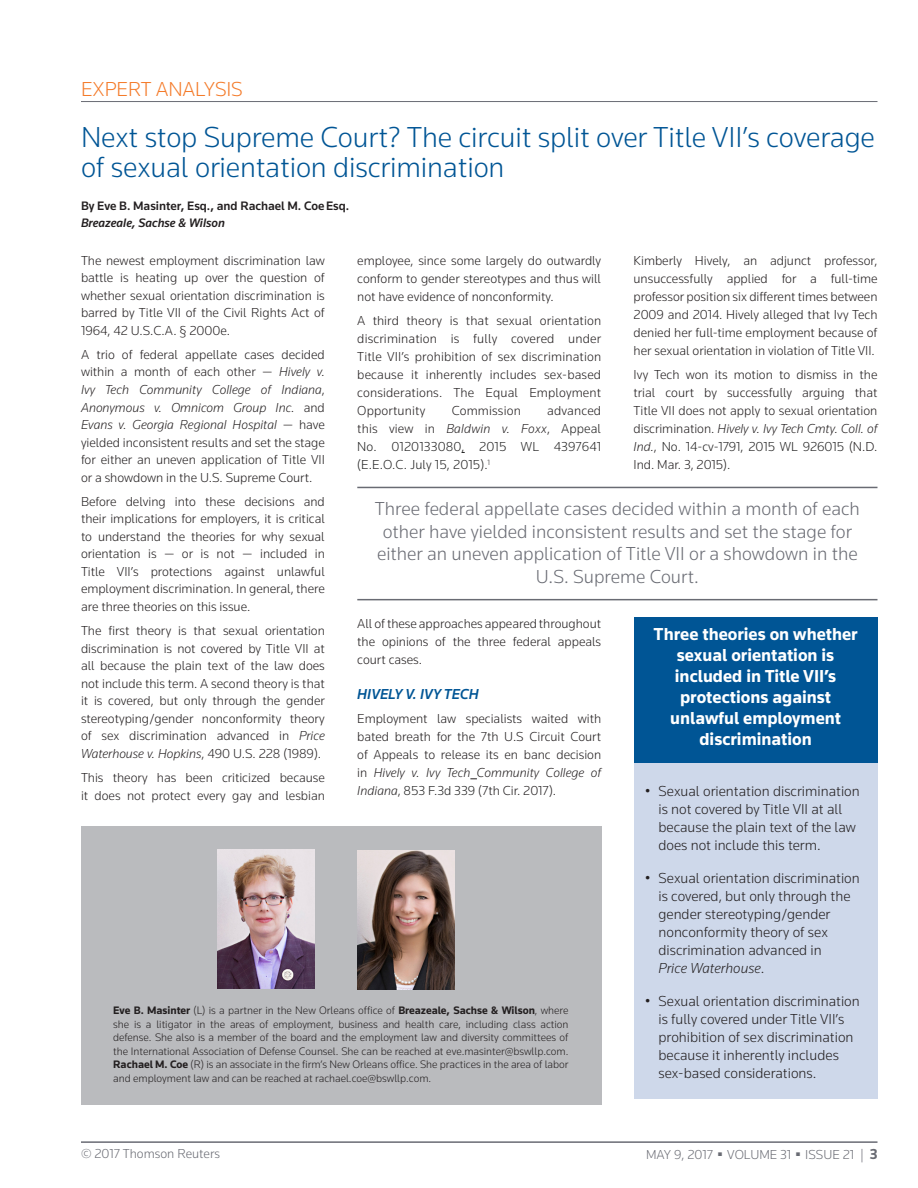
<style>
.page{position:relative;width:918px;height:1188px;background:#fff}
.page>*{position:absolute;margin:0;border:0;box-sizing:border-box;transform-origin:0 0}
.CT{font:300 30px/30px "Knowledge";letter-spacing:-.005em;color:#005595}
.CN{font:300 21px "Knowledge";letter-spacing:-.005em;color:#f47b2a}
.Pull_quote{font:300 19.5px/22.5px "Knowledge";color:#696b73;text-align:center}
.t1{font:700 18px/21px "Knowledge";color:#fff;text-align:center}
.t2{font:300 15px/18px "Knowledge";color:#231f20}
.t3{font:italic 500 15px "Knowledge";color:#005595}
.t4{font:300 13.5px/17.5px "Knowledge";color:#231f20;text-align:justify}
.t5{font:300 13.5px/18px "Knowledge";letter-spacing:.01em;color:#212121;text-align:justify}
.t6{font:300 13.5px "Knowledge";color:#696b73}
.AU{font:500 12.75px/16.5px "Knowledge";color:#231f20}
.AB{font:300 11.25px/13.5px "Knowledge";color:#231f20;text-align:justify}
.s1{font-style:italic}
.s2{color:#212121}
.s3{color:#231f20}
.s4{font-style:italic;color:#231f20}
.s5{font-weight:700}
.s6{font-weight:700;font-size:15px}
</style>
<div class="page">
<hr style="left:81px;top:1141px;width:797px;height:2px;background:#696b73">
<div style="left:81px;top:826px;width:520px;height:279px;background:#babbbe"></div>
<img style="left:218px;top:850px;width:96px;height:139px">
<img style="left:357px;top:850px;width:97px;height:139px">
<hr style="left:81px;top:101px;width:797px;height:1px;background:#696b73">
<hr style="left:357px;top:487px;width:520px;height:1px;background:#696b73">
<hr style="left:357px;top:599px;width:520px;height:1px;background:#696b73">
<div style="left:634px;top:617px;width:244px;height:481px;background:#ced8ea"></div>
<div style="left:634px;top:617px;width:244px;height:146px;background:#005595"></div>
<p class="CN" style="left:81px;top:76px;width:163px">EXPERT ANALYSIS</p>
<p class="CT" style="left:81px;top:122px;width:795px">Next stop Supreme Court? The circuit split over Title VII’s coverage of sexual orientation discrimination</p>
<p class="AU" style="left:81px;top:197px;width:270px">By Eve B. Masinter, Esq., and Rachael M. CoeEsq.<br><span class="s1">Breazeale, Sachse &amp; Wilson</span></p>
<p class="t4" style="left:81px;top:251px;width:245px">The newest employment discrimination law battle is heating up over the question of whether sexual orientation discrimination is barred by Title VII of the Civil Rights Act of 1964, 42 U.S.C.A. § 2000e.</p>
<p class="t4" style="left:81px;top:345px;width:245px">A trio of federal appellate cases decided within a month of each other — <span class="s1">Hively v.<br>Ivy Tech Community College of Indiana</span>, <span class="s1">Anonymous v. Omnicom Group Inc.</span> and <span class="s1">Evans v. Georgia Regional Hospital</span> — have yielded inconsistent results and set the stage for either an uneven application of Title VII or a showdown in the U.S. Supreme Court.</p>
<p class="t4" style="left:81px;top:492px;width:245px">Before delving into these decisions and their implications for employers, it is critical to understand the theories for why sexual orientation is — or is not — included in Title VII’s protections against unlawful employment discrimination. In general, there are three theories on this issue.</p>
<p class="t4" style="left:81px;top:622px;width:245px">The first theory is that sexual orientation discrimination is not covered by Title VII at all because the plain text of the law does not include this term. A second theory is that it is covered, but only through the gender stereotyping/gender nonconformity theory of sex discrimination advanced in <span class="s1">Price Waterhouse v. Hopkins</span>, 490 U.S. 228 (1989).</p>
<p class="t4" style="left:81px;top:768px;width:245px;line-height:18px">This theory has been criticized because it does not protect every gay and lesbian</p>
<p class="t4" style="left:634px;top:251px;width:245px;line-height:18px">Kimberly Hively, an adjunct professor, unsuccessfully applied for a full-time professor position six different times between 2009 and 2014. Hively alleged that Ivy Tech denied her full-time employment because of her sexual orientation in violation of Title VII.</p>
<p class="t4" style="left:634px;top:365px;width:245px;line-height:18px">Ivy Tech won its motion to dismiss in the trial court by successfully arguing that Title VII does not apply to sexual orientation discrimination. <span class="s1">Hively v. Ivy Tech Cmty. Coll. of Ind.</span>, <span class="s2">No. 14-cv-1791, 2015 WL 926015</span> (N.D.<br>Ind. Mar. 3, 2015).</p>
<p class="Pull_quote" style="left:375px;top:497px;width:487px">Three federal appellate cases decided within a month of each other have yielded inconsistent results and set the stage for either an uneven application of Title VII or a showdown in the U.S. Supreme Court.</p>
<p class="t4" style="left:357px;top:614px;width:245px;line-height:18px">All of these approaches appeared throughout the opinions of the three federal appeals court cases.</p>
<h2 class="t3" style="left:357px;top:685px;width:123px">HIVELY V. IVY TECH</h2>
<p class="t4" style="left:357px;top:710px;width:245px;line-height:18px">Employment law specialists waited with bated breath for the 7th U.S Circuit Court of Appeals to release its en banc decision in <span class="s1">Hively v. Ivy Tech Community College of Indiana</span>, <span class="s2">853 F.3d 339</span> (7th Cir. 2017).</p>
<p class="t4" style="left:357px;top:251px;width:245px;line-height:18px">employee, since some largely do outwardly conform to gender stereotypes and thus will not have evidence of nonconformity.</p>
<p class="t4" style="left:357px;top:311px;width:245px;line-height:18px">A third theory is that sexual orientation discrimination is fully covered under Title VII’s prohibition of sex discrimination because it inherently includes sex-based considerations. The Equal Employment Opportunity</p>
<p class="t4" style="left:452px;top:402px;width:71px">Commission</p>
<p class="t5" style="left:357px;top:401px;width:245px;text-indent:190px"><span class="s3">advanced this view in</span> <span class="s4">Baldwin v. Foxx</span><span class="s3">,</span> Appeal No. 0120133080, 2015 WL 4397641 (E.E.O.C. July 15, 2015)<span class="s3">.</span><sup>1</sup></p>
<p class="t1" style="left:654px;top:623px;width:205px">Three theories on whether sexual orientation is included in Title VII’s protections against unlawful employment discrimination</p>
<p class="t2" style="left:658px;top:782px;width:203px;text-indent:-14px">• Sexual orientation discrimination is not covered by Title VII at all because the plain text of the law does not include this term.</p>
<p class="t2" style="left:658px;top:869px;width:203px;text-indent:-14px">• Sexual orientation discrimination is covered, but only through the gender stereotyping/gender nonconformity theory of sex discrimination advanced in<br><span class="s1">Price Waterhouse</span>.</p>
<p class="t2" style="left:658px;top:992px;width:203px;text-indent:-14px">• Sexual orientation discrimination is fully covered under Title VII’s prohibition of sex discrimination because it inherently includes sex-based considerations.</p>
<p class="AB" style="left:113px;top:1004px;width:457px"><span class="s5">Eve B. Masinter</span> (L) is a partner in the New Orleans office of <span class="s5">Breazeale, Sachse &amp; Wilson</span>, where she is a litigator in the areas of employment, business and health care, including class action defense. She also is a member of the board and the employment law and diversity committees of the International Association of Defense Counsel. She can be reached at eve.masinter@bswllp.com.<br><span class="s5">Rachael M. Coe</span> (R) is an associate in the firm’s New Orleans office. She practices in the area of labor and employment law and can be reached at rachael.coe@bswllp.com.</p>
<p class="t6" style="left:81px;top:1145px;width:141px">© 2017 Thomson Reuters</p>
<p class="t6" style="left:646px;top:1146px;width:233px">MAY 9, 2017 ■ VOLUME 31 ■ ISSUE 21 | <span class="s6">3</span></p>
</div>
